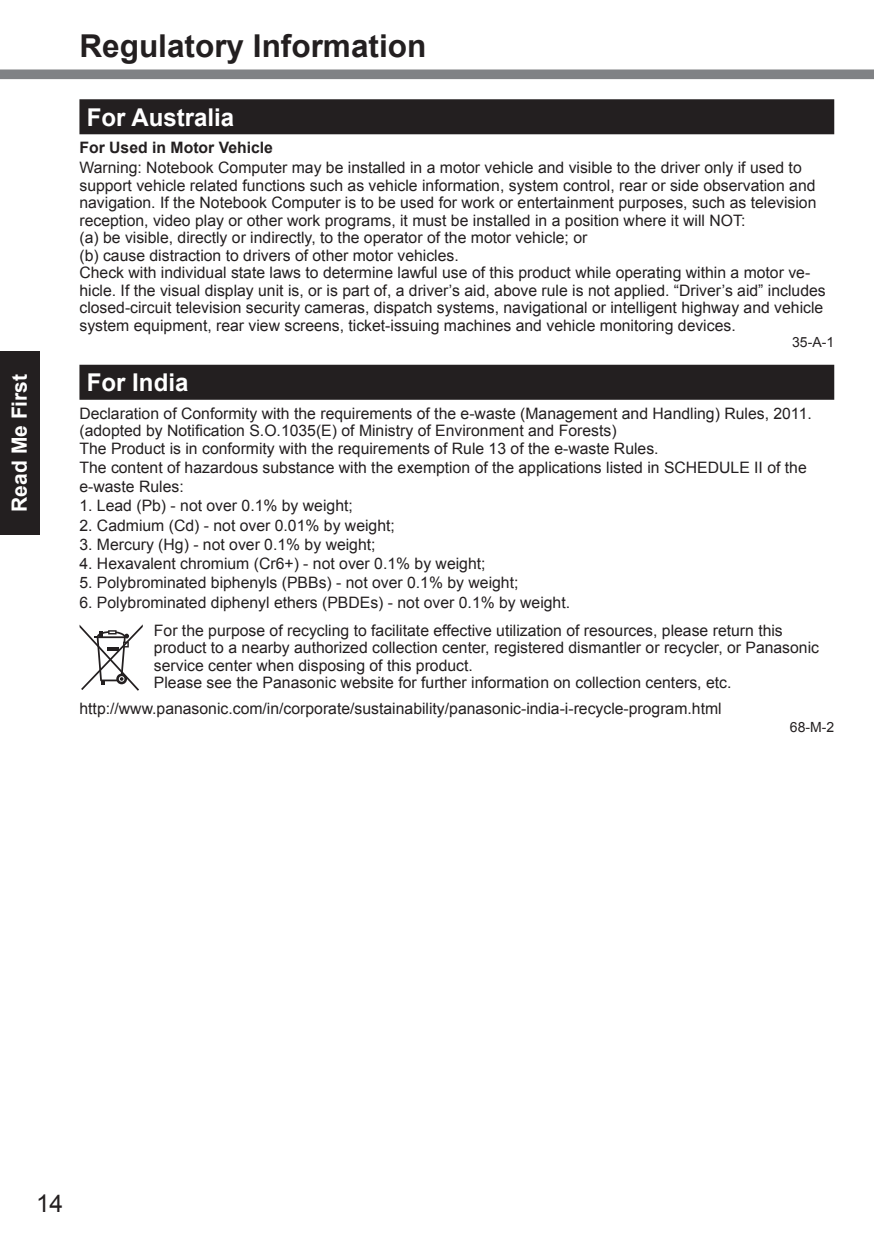
<style>
.page{position:relative;width:874px;height:1241px;background:#fff}
.page>*{position:absolute;margin:0;border:0;box-sizing:border-box;transform-origin:0 0}
.t1{font:700 31.5px "Arial";color:#231f20}
.t2{font:700 24.5px "Arial";color:#fff}
.t3{font:24.5px "Arial";color:#231f20}
.t4{font:700 21px "Arial";color:#fff}
.t5{font:15.75px/17.5px "Arial";color:#231f20}
.t6{font:700 15.75px "Arial";color:#231f20}
.t7{font:14px "Arial";color:#231f20}
</style>
<div class="page">
<div style="left:0;top:351px;width:40px;height:183px;background:#231f20"></div>
<div style="left:0;top:69px;width:873px;height:10px;background:#808285"></div>
<div style="left:79px;top:99px;width:754px;height:35px;background:#231f20"></div>
<div style="left:79px;top:364px;width:754px;height:35px;background:#231f20"></div>
<svg style="left:79px;top:624px;width:64px;height:66px"></svg>
<h3 class="t4" style="left:6px;top:511px;width:139px;rotate:-90deg">Read Me First</h3>
<h1 class="t1" style="left:79px;top:25px;width:348px">Regulatory Information</h1>
<h2 class="t2" style="left:87px;top:101px;width:149px">For Australia</h2>
<p class="t6" style="left:79px;top:137px;width:195px">For Used in Motor Vehicle</p>
<p class="t5" style="left:79px;top:159px;width:747px">Warning: Notebook Computer may be installed in a motor vehicle and visible to the driver only if used to support vehicle related functions such as vehicle information, system control, rear or side observation and navigation. If the Notebook Computer is to be used for work or entertainment purposes, such as television reception, video play or other work programs, it must be installed in a position where it will NOT:<br>(a) be visible, directly or indirectly, to the operator of the motor vehicle; or<br>(b) cause distraction to drivers of other motor vehicles.<br>Check with individual state laws to determine lawful use of this product while operating within a motor ve&shy;hicle. If the visual display unit is, or is part of, a driver’s aid, above rule is not applied. “Driver’s aid” includes closed-circuit television security cameras, dispatch systems, navigational or intelligent highway and vehicle system equipment, rear view screens, ticket-issuing machines and vehicle monitoring devices.</p>
<p class="t7" style="left:791px;top:332px;width:44px">35-A-1</p>
<h2 class="t2" style="left:87px;top:366px;width:103px">For India</h2>
<p class="t5" style="left:79px;top:404px;width:733px">Declaration of Conformity with the requirements of the e-waste (Management and Handling) Rules, 2011. (adopted by Notification S.O.1035(E) of Ministry of Environment and Forests)<br>The Product is in conformity with the requirements of Rule 13 of the e-waste Rules.</p>
<p class="t5" style="left:79px;top:458px;width:728px;line-height:19.2px">The content of hazardous substance with the exemption of the applications listed in SCHEDULE II of the e-waste Rules:</p>
<p class="t5" style="left:79px;top:497px;width:275px">1. Lead (Pb) - not over 0.1% by weight;</p>
<p class="t5" style="left:79px;top:516px;width:317px">2. Cadmium (Cd) - not over 0.01% by weight;</p>
<p class="t5" style="left:79px;top:535px;width:297px">3. Mercury (Hg) - not over 0.1% by weight;</p>
<p class="t5" style="left:79px;top:555px;width:407px">4. Hexavalent chromium (Cr6+) - not over 0.1% by weight;</p>
<p class="t5" style="left:79px;top:574px;width:440px">5. Polybrominated biphenyls (PBBs) - not over 0.1% by weight;</p>
<p class="t5" style="left:154px;top:588px;width:630px;line-height:28px;text-indent:-74px">6. Polybrominated diphenyl ethers (PBDEs) - not over 0.1% by weight.<br>For the purpose of recycling to facilitate effective utilization of resources, please return this</p>
<p class="t5" style="left:154px;top:639px;width:666px">product to a nearby authorized collection center, registered dismantler or recycler, or Panasonic service center when disposing of this product.<br>Please see the Panasonic website for further information on collection centers, etc.</p>
<p class="t5" style="left:79px;top:700px;width:643px">http://www.panasonic.com/in/corporate/sustainability/panasonic-india-i-recycle-program.html</p>
<p class="t7" style="left:789px;top:718px;width:46px">68-M-2</p>
<h2 class="t3" style="left:36px;top:1187px;width:29px">14</h2>
</div>
